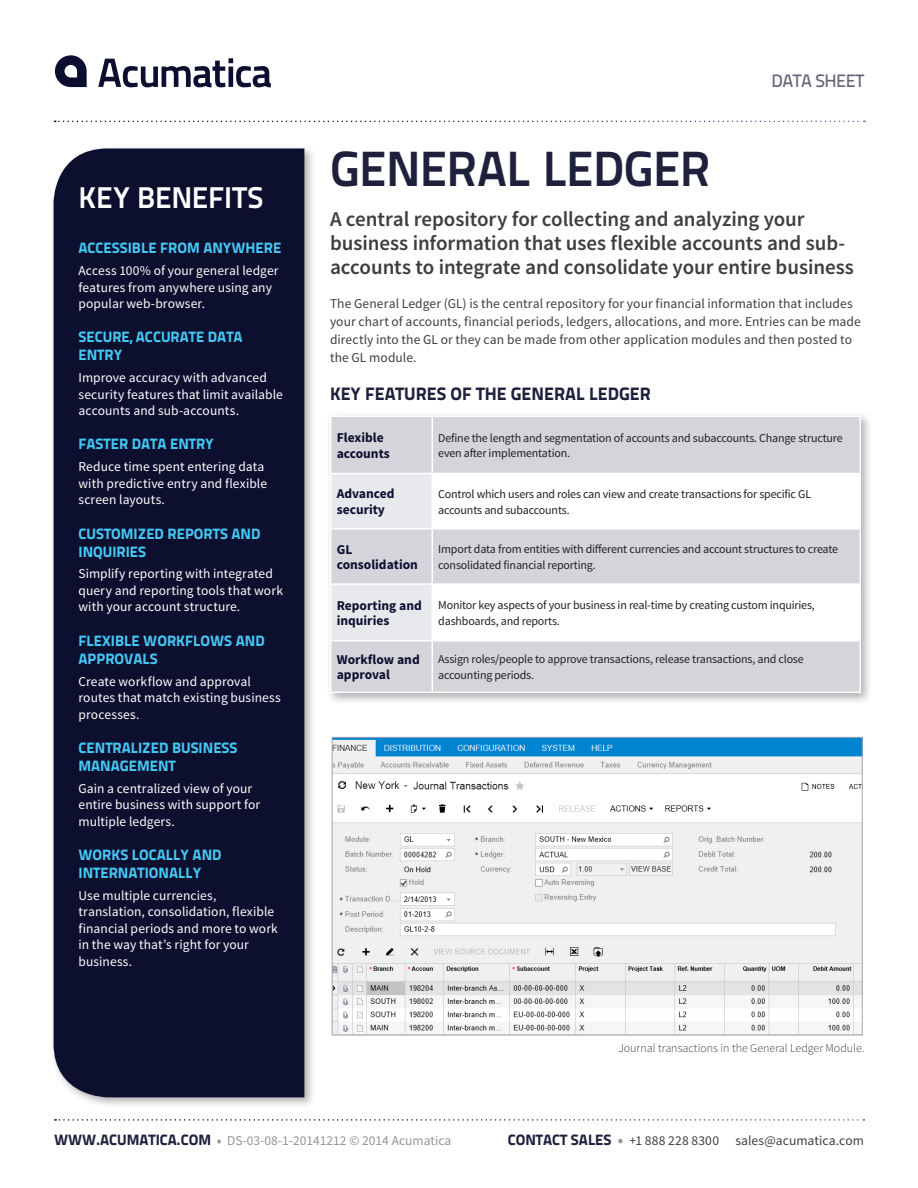
<style>
.page{position:relative;width:918px;height:1188px;background:#fff}
.page>*{position:absolute;margin:0;border:0;box-sizing:border-box;transform-origin:0 0}
.Intro_Text{font:49.5px "Titillium Text 25 L 800 wt";letter-spacing:-.015em;color:#1e203c}
.Sidebar_Header{font:30px "Titillium Text 25 L 800 wt";letter-spacing:-.01em;color:#fff}
.Intro_Text-2{font:600 21px/24px "Source Sans Pro";letter-spacing:-.005em;color:#3e3e3f}
.Purple_Subhead{font:18px "Titillium Text 25 L 999 wt";color:#1e203c}
.t1{font:18px "Titillium Text 25 L 600 wt";letter-spacing:-.025em;color:#69657a}
.Sidebar_Blue_Subhead{font:15px/18px "Titillium Text 25 L 999 wt";color:#45c8f4}
.Sidebar_Body_Copy{font:13.5px/16.5px "Source Sans Pro";letter-spacing:.005em;color:#fff}
.Body_Copy{font:13.5px/18px "Source Sans Pro";letter-spacing:.01em;color:#3e3e3f}
.Table_Left_Column{font:700 13.5px/15.8px "Source Sans Pro";color:#0d0f2f}
.t2{font:13.5px "Source Sans Pro";color:#939598}
.Table_Right_Column{font:12px/15.8px "Source Sans Pro";letter-spacing:-.015em;color:#231f20}
.Photo_Caption{font:300 12px "Source Sans Pro";color:#3e3e3f}
.s1{font-family:"Titillium Text 25 L 999 wt";font-size:15px;color:#1e203c}
.s2{font-weight:900}
.s3{font-weight:900;font-size:15px;color:#939598}
</style>
<div class="page">
<svg style="left:54px;top:121px;width:811px;height:1px"></svg>
<svg style="left:55px;top:1119px;width:809px;height:2px"></svg>
<svg style="left:55px;top:55px;width:32px;height:32px"></svg>
<svg style="left:98px;top:58px;width:173px;height:29px"></svg>
<div style="left:49px;top:144px;width:267px;height:966px;background:#231f20;opacity:.35"></div>
<div style="left:54px;top:148px;width:250px;height:949px;background:#0d0f2f"></div>
<div style="left:326px;top:411px;width:547px;height:294px;background:#231f20;opacity:.35"></div>
<div style="left:332px;top:417px;width:528px;height:275px;background:#d5d4db"></div>
<svg style="left:332px;top:474px;width:100px;height:166px;background:#e1e2e7"></svg>
<div style="left:432px;top:474px;width:428px;height:55px;background:#fff"></div>
<div style="left:432px;top:584px;width:428px;height:57px;background:#fff"></div>
<hr style="left:330px;top:474px;width:2px;height:54px;background:#fff">
<hr style="left:860px;top:474px;width:1px;height:54px;background:#fff">
<hr style="left:330px;top:528px;width:102px;height:2px;background:#fff">
<hr style="left:330px;top:530px;width:2px;height:53px;background:#fff">
<hr style="left:432px;top:528px;width:429px;height:2px;background:#fff">
<hr style="left:432px;top:530px;width:1px;height:53px;background:#fff">
<hr style="left:860px;top:530px;width:1px;height:53px;background:#fff">
<hr style="left:330px;top:585px;width:2px;height:55px;background:#fff">
<hr style="left:860px;top:585px;width:1px;height:55px;background:#fff">
<hr style="left:330px;top:642px;width:2px;height:50px;background:#fff">
<hr style="left:432px;top:642px;width:1px;height:50px;background:#fff">
<hr style="left:860px;top:642px;width:1px;height:50px;background:#fff">
<hr style="left:330px;top:583px;width:102px;height:2px;background:#fff">
<hr style="left:432px;top:583px;width:429px;height:2px;background:#fff">
<hr style="left:330px;top:640px;width:102px;height:2px;background:#fff">
<hr style="left:432px;top:640px;width:429px;height:2px;background:#fff">
<hr style="left:330px;top:692px;width:102px;height:1px;background:#fff">
<hr style="left:432px;top:692px;width:429px;height:1px;background:#fff">
<hr style="left:330px;top:415px;width:102px;height:2px;background:#fff">
<hr style="left:330px;top:417px;width:2px;height:56px;background:#fff">
<hr style="left:432px;top:415px;width:429px;height:2px;background:#fff">
<hr style="left:432px;top:417px;width:1px;height:56px;background:#fff">
<hr style="left:860px;top:417px;width:1px;height:56px;background:#fff">
<hr style="left:330px;top:473px;width:102px;height:1px;background:#fff">
<hr style="left:432px;top:473px;width:429px;height:1px;background:#fff">
<img style="left:334px;top:739px;width:526px;height:294px">
<div style="left:332px;top:737px;width:530px;height:298px;border:1px solid #a6a3b1"></div>
<p class="Sidebar_Header" style="left:79px;top:175px;width:186px">KEY BENEFITS</p>
<p class="Sidebar_Blue_Subhead" style="left:79px;top:238px;width:204px">ACCESSIBLE FROM ANYWHERE</p>
<p class="Sidebar_Body_Copy" style="left:79px;top:263px;width:202px">Access 100% of your general ledger features from anywhere using any popular web-browser.</p>
<p class="Sidebar_Blue_Subhead" style="left:79px;top:327px;width:166px">SECURE, ACCURATE DATA<br>ENTRY</p>
<p class="Sidebar_Body_Copy" style="left:79px;top:370px;width:206px">Improve accuracy with advanced security features that limit available accounts and sub-accounts.</p>
<p class="Sidebar_Blue_Subhead" style="left:79px;top:434px;width:137px">FASTER DATA ENTRY</p>
<p class="Sidebar_Body_Copy" style="left:79px;top:459px;width:190px">Reduce time spent entering data with predictive entry and flexible screen layouts.</p>
<p class="Sidebar_Blue_Subhead" style="left:79px;top:523px;width:183px">CUSTOMIZED REPORTS AND<br>INQUIRIES</p>
<p class="Sidebar_Body_Copy" style="left:79px;top:566px;width:206px">Simplify reporting with integrated query and reporting tools that work with your account structure.</p>
<p class="Sidebar_Blue_Subhead" style="left:79px;top:630px;width:188px">FLEXIBLE WORKFLOWS AND<br>APPROVALS</p>
<p class="Sidebar_Body_Copy" style="left:79px;top:673px;width:204px">Create workflow and approval routes that match existing business processes.</p>
<p class="Sidebar_Blue_Subhead" style="left:79px;top:738px;width:161px">CENTRALIZED BUSINESS<br>MANAGEMENT</p>
<p class="Sidebar_Body_Copy" style="left:79px;top:780px;width:183px">Gain a centralized view of your entire business with support for multiple ledgers.</p>
<p class="Sidebar_Blue_Subhead" style="left:79px;top:845px;width:145px">WORKS LOCALLY AND<br>INTERNATIONALLY</p>
<p class="Sidebar_Body_Copy" style="left:79px;top:887px;width:201px">Use multiple currencies, translation, consolidation, flexible financial periods and more to work in the way that’s right for your business.</p>
<h3 class="t1" style="left:771px;top:67px;width:95px">DATA SHEET</h3>
<p class="Intro_Text" style="left:330px;top:130px;width:382px">GENERAL LEDGER</p>
<p class="Intro_Text-2" style="left:330px;top:207px;width:525px">A central repository for collecting and analyzing your business information that uses flexible accounts and sub&shy;accounts to integrate and consolidate your entire business</p>
<p class="Body_Copy" style="left:330px;top:295px;width:532px">The General Ledger (GL) is the central repository for your financial information that includes your chart of accounts, financial periods, ledgers, allocations, and more. Entries can be made directly into the GL or they can be made from other application modules and then posted to the GL module.</p>
<p class="Purple_Subhead" style="left:330px;top:379px;width:322px">KEY FEATURES OF THE GENERAL LEDGER</p>
<p class="Table_Left_Column" style="left:337px;top:430px;width:55px">Flexible accounts</p>
<p class="Table_Right_Column" style="left:438px;top:430px;width:406px">Define the length and segmentation of accounts and subaccounts. Change structure even after implementation.</p>
<p class="Table_Left_Column" style="left:337px;top:486px;width:59px">Advanced security</p>
<p class="Table_Right_Column" style="left:438px;top:486px;width:374px">Control which users and roles can view and create transactions for specific GL accounts and subaccounts.</p>
<p class="Table_Left_Column" style="left:337px;top:542px;width:83px">GL consolidation</p>
<p class="Table_Right_Column" style="left:438px;top:541px;width:402px">Import data from entities with different currencies and account structures to create consolidated financial reporting.</p>
<p class="Table_Left_Column" style="left:337px;top:598px;width:87px">Reporting and inquiries</p>
<p class="Table_Right_Column" style="left:438px;top:597px;width:378px">Monitor key aspects of your business in real-time by creating custom inquiries, dashboards, and reports.</p>
<p class="Table_Left_Column" style="left:337px;top:652px;width:85px">Workflow and approval</p>
<p class="Table_Right_Column" style="left:438px;top:652px;width:367px">Assign roles/people to approve transactions, release transactions, and close accounting periods.</p>
<p class="Photo_Caption" style="left:618px;top:1041px;width:248px">Journal transactions in the General Ledger Module.</p>
<p class="t2" style="left:54px;top:1132px;width:399px"><span class="s1">WWW.ACUMATICA.COM</span> <span class="s2">•</span> DS-03-08-1-20141212 © 2014 Acumatica</p>
<p class="Body_Copy" style="left:508px;top:1132px;width:358px"><span class="s1">CONTACT SALES</span> <span class="s3">•</span> +1 888 228 8300 sales@acumatica.com</p>
</div>
